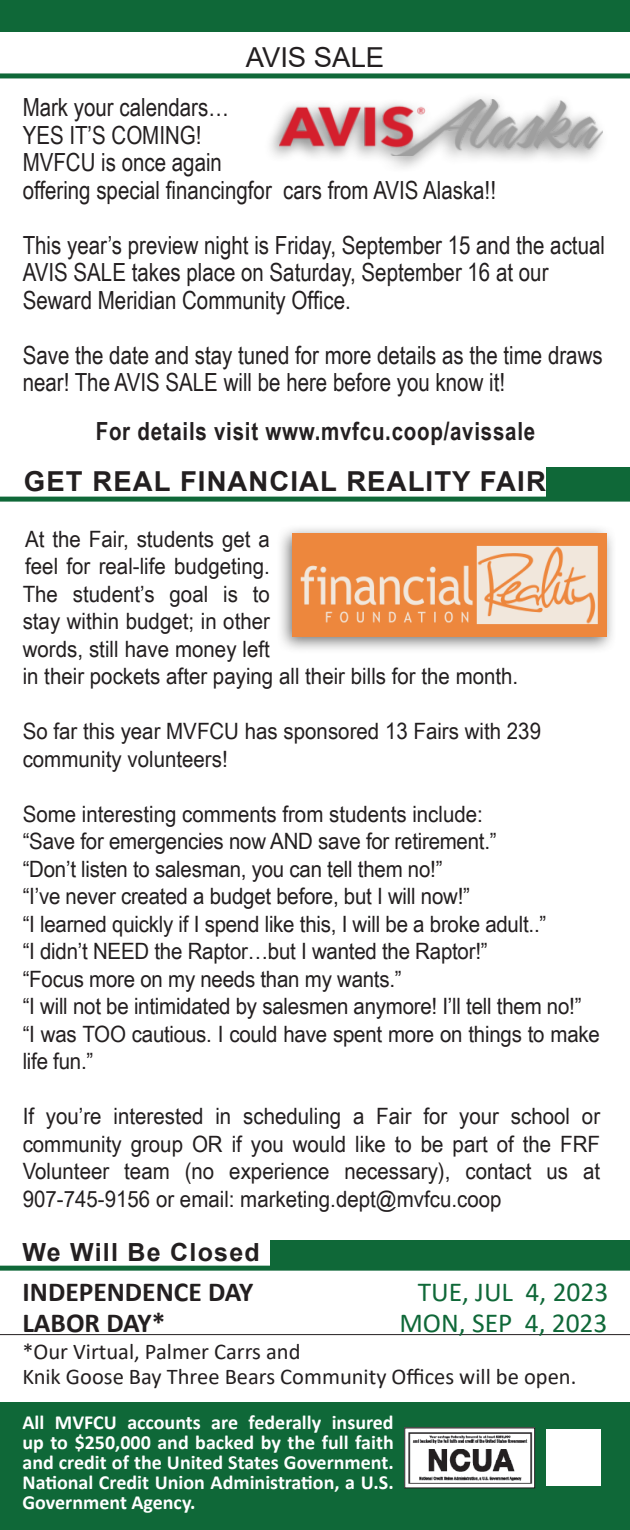
<style>
.page{position:relative;width:630px;height:1530px;background:#fff}
.page>*{position:absolute;margin:0;border:0;box-sizing:border-box;transform-origin:0 0}
.t1{font:700 27.5px "Arial";letter-spacing:.04em;color:#231f20}
.Body{font:27.5px "Calibri";color:#0f6838}
.Body-2{font:700 27.5px "Calibri";color:#231f20}
.t2{font:27.5px "Arial";color:#231f20}
.t3{font:25px/27.5px "Arial Narrow";color:#231f20}
.t4{font:700 25px "Arial Narrow";letter-spacing:.03em;color:#231f20}
.t5{font:700 25px "Arial";letter-spacing:.05em;color:#231f20}
.t6{font:22.5px/27.5px "Arial Narrow";letter-spacing:-.01em;color:#231f20;scale:1.11 1}
.Body-3{font:22.5px "Calibri";color:#231f20}
.ContactBody{font:700 20px/20px "Calibri";color:#fff;text-align:justify}
</style>
<div class="page">
<div style="left:0;top:1402px;width:630px;height:128px;background:#0f6838"></div>
<img style="left:406px;top:1430px;width:127px;height:56px">
<div style="left:404px;top:1428px;width:131px;height:60px;border:1px solid #231f20"></div>
<div style="left:546px;top:1429px;width:55px;height:56px;background:#fff"></div>
<div style="left:0;top:1266px;width:630px;height:5px;background:#0f6838"></div>
<div style="left:270px;top:1240px;width:360px;height:29px;background:#0f6838"></div>
<div style="left:0;top:0;width:630px;height:32px;background:#0f6838"></div>
<div style="left:0;top:73px;width:630px;height:5px;background:#0f6838"></div>
<hr style="left:0;top:1334px;width:630px;height:1px;background:#231f20">
<div style="left:0;top:497px;width:630px;height:5px;background:#0f6838"></div>
<div style="left:546px;top:467px;width:84px;height:31px;background:#0f6838"></div>
<div style="left:276px;top:524px;width:342px;height:131px;background:#3c3c3c;opacity:.71"></div>
<img style="left:293px;top:534px;width:314px;height:103px">
<div style="left:264px;top:91px;width:347px;height:83px;background:#3c3c3c;opacity:.71"></div>
<img style="left:279px;top:99px;width:323px;height:57px">
<p class="t2" style="left:246px;top:38px;width:140px">AVIS SALE</p>
<p class="t3" style="left:23px;top:93px;width:475px">Mark your calendars…<br>YES IT’S COMING!<br>MVFCU is once again<br>offering special financingfor cars from AVIS Alaska!!</p>
<p class="t3" style="left:23px;top:230px;width:584px">This year’s preview night is Friday, September 15 and the actual<br>AVIS SALE takes place on Saturday, September 16 at our<br>Seward Meridian Community Office.</p>
<p class="t3" style="left:23px;top:340px;width:582px">Save the date and stay tuned for more details as the time draws near! The AVIS SALE will be here before you know it!</p>
<p class="t4" style="left:96px;top:413px;width:441px">For details visit www.mvfcu.coop/avissale</p>
<p class="t1" style="left:24px;top:462px;width:543px">GET REAL FINANCIAL REALITY FAIRS</p>
<p class="t6" style="left:23px;top:524px;width:448px">At the Fair, students get a<br>feel for real-life budgeting.<br>The student’s goal is to<br>stay within budget; in other<br>words, still have money left<br>in their pockets after paying all their bills for the month.</p>
<p class="t6" style="left:23px;top:717px;width:469px">So far this year MVFCU has sponsored 13 Fairs with 239</p>
<p class="t6" style="left:23px;top:744px;width:186px">community volunteers!</p>
<p class="t6" style="left:23px;top:799px;width:416px">Some interesting comments from students include:</p>
<p class="t6" style="left:23px;top:827px;width:429px">“Save for emergencies now AND save for retirement.”</p>
<p class="t6" style="left:23px;top:854px;width:380px">“Don’t listen to salesman, you can tell them no!”</p>
<p class="t6" style="left:23px;top:882px;width:405px">“I’ve never created a budget before, but I will now!”</p>
<p class="t6" style="left:23px;top:909px;width:473px">“I learned quickly if I spend like this, I will be a broke adult..”</p>
<p class="t6" style="left:23px;top:937px;width:420px">“I didn’t NEED the Raptor…but I wanted the Raptor!”</p>
<p class="t6" style="left:23px;top:964px;width:343px">“Focus more on my needs than my wants.”</p>
<p class="t6" style="left:23px;top:992px;width:505px">“I will not be intimidated by salesmen anymore! I’ll tell them no!”</p>
<p class="t6" style="left:23px;top:1019px;width:522px">“I was TOO cautious. I could have spent more on things to make life fun.”</p>
<p class="t6" style="left:23px;top:1102px;width:522px;text-align:justify">If you’re interested in scheduling a Fair for your school or community group OR if you would like to be part of the FRF Volunteer team (no experience necessary), contact us at 907-745-9156 or email: marketing.dept@mvfcu.coop</p>
<p class="t5" style="left:22px;top:1235px;width:239px">We Will Be Closed</p>
<p class="Body-2" style="left:23px;top:1273px;width:232px">INDEPENDENCE DAY</p>
<p class="Body" style="left:418px;top:1273px;width:192px">TUE, JUL 4, 2023</p>
<p class="Body" style="left:399px;top:1304px;width:210px">MON, SEP 4, 2023</p>
<p class="Body-2" style="left:22px;top:1303px;width:145px">LABOR DAY*</p>
<p class="Body-3" style="left:22px;top:1336px;width:280px">*Our Virtual, Palmer Carrs and</p>
<p class="Body-3" style="left:22px;top:1361px;width:556px">Knik Goose Bay Three Bears Community Offices will be open.</p>
<p class="ContactBody" style="left:22px;top:1412px;width:373px">All MVFCU accounts are federally insured up to $250,000 and backed by the full faith and credit of the United States Government.<br>National Credit Union Administration, a U.S.<br>Government Agency.</p>
</div>
